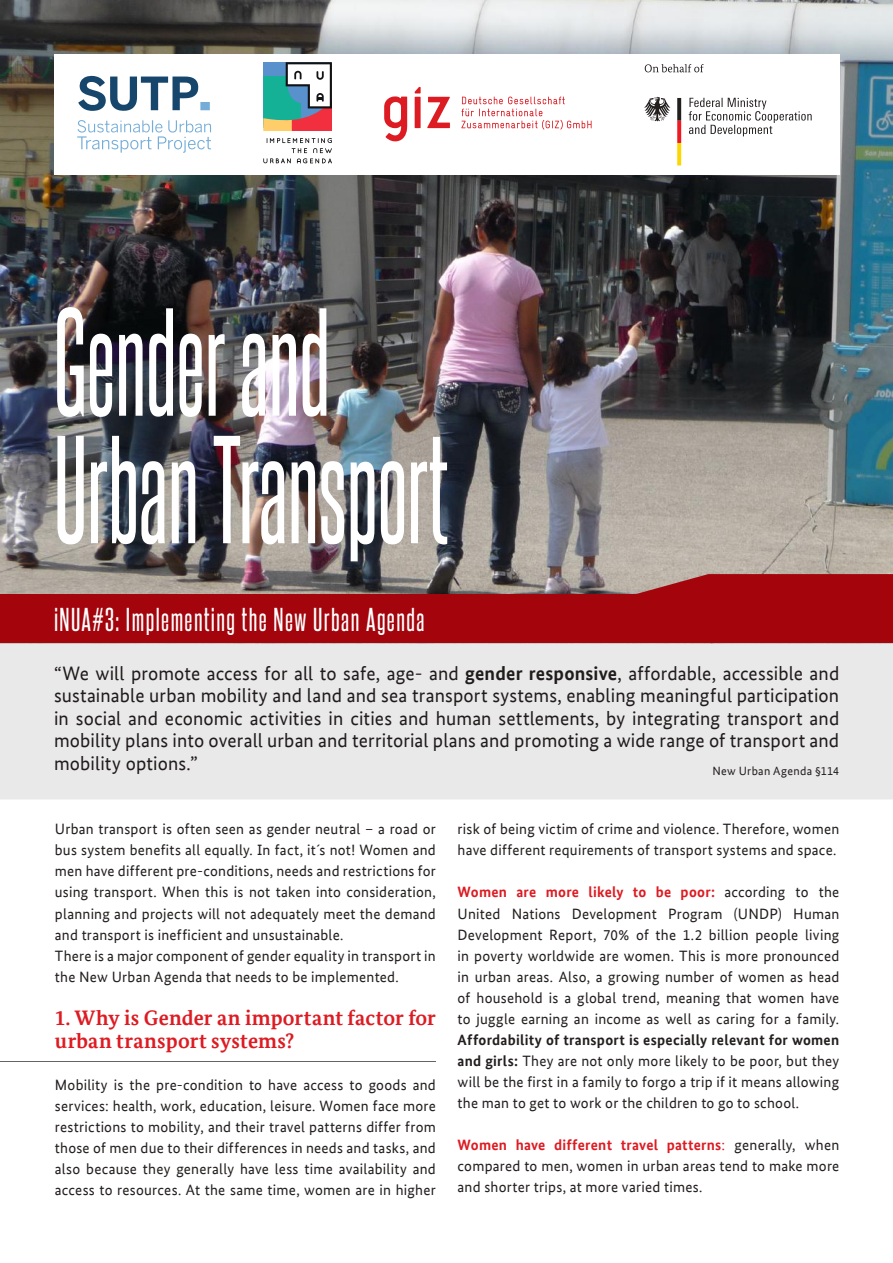
<style>
.page{position:relative;width:893px;height:1263px;background:#fff}
.page>*{position:absolute;margin:0;border:0;box-sizing:border-box;transform-origin:0 0}
.t1{font:130.5px/127.5px "Steelfish Rg";color:#fff;scale:.78 1}
.t2{font:28.5px "Steelfish Rg";letter-spacing:.05em;color:#fff}
.t3{font:700 21px/22.5px "Bundes Serif Office";letter-spacing:.01em;color:#dd1b22}
.t4{font:19.5px/22.5px "Bundes Sans Office";letter-spacing:.005em;color:#241f1f;text-align:justify}
.t5{font:15px/21px "Bundes Sans Office";letter-spacing:.015em;color:#241f1f;text-align:justify}
.t6{font:12px "Bundes Sans Office";letter-spacing:.025em;color:#241f1f}
.s1{font-weight:700}
.s2{font-weight:700;color:#dd1b22}
.s3{color:#dd1b22}
</style>
<div class="page">
<img style="left:0;top:0;width:893px;height:595px">
<div style="left:0;top:595px;width:893px;height:48px;background:#a4040b"></div>
<div style="left:54px;top:54px;width:785px;height:120px;background:#fff"></div>
<svg style="left:384px;top:96px;width:23px;height:46px"></svg>
<svg style="left:427px;top:97px;width:23px;height:31px"></svg>
<svg style="left:415px;top:87px;width:6px;height:41px"></svg>
<svg style="left:461px;top:97px;width:131px;height:33px"></svg>
<svg style="left:78px;top:76px;width:132px;height:35px"></svg>
<svg style="left:77px;top:120px;width:134px;height:33px"></svg>
<svg style="left:608px;top:574px;width:285px;height:21px;background:#a8292c"></svg>
<div style="left:0;top:643px;width:893px;height:156px;background:#eae9ea"></div>
<svg style="left:644px;top:97px;width:26px;height:24px"></svg>
<svg style="left:677px;top:98px;width:4px;height:67px"></svg>
<svg style="left:689px;top:98px;width:123px;height:38px"></svg>
<svg style="left:645px;top:64px;width:59px;height:8px"></svg>
<div style="left:54px;top:665px;width:785px;height:117px;background:#eae9ea"></div>
<hr style="left:0;top:1061px;width:436px;height:1px;background:#656365">
<svg style="left:263px;top:138px;width:69px;height:25px"></svg>
<svg style="left:263px;top:62px;width:69px;height:69px"></svg>
<h1 class="t1" style="left:54px;top:295px;width:507px">Gender and<br>Urban Transport</h1>
<h2 class="t2" style="left:54px;top:601px;width:372px">iNUA#3: Implementing the New Urban Agenda</h2>
<p class="t4" style="left:54px;top:662px;width:787px">“We will promote access for all to safe, age- and <span class="s1">gender responsive</span>, affordable, accessible and sustainable urban mobility and land and sea transport systems, enabling meaningful participation in social and economic activities in cities and human settlements, by integrating transport and mobility plans into overall urban and territorial plans and promoting a wide range of transport and mobility options.”</p>
<p class="t6" style="left:712px;top:764px;width:128px">New Urban Agenda §114</p>
<p class="t5" style="left:55px;top:819px;width:382px;text-align:left">Urban transport is often seen as gender neutral – a road or bus system benefits all equally. In fact, it´s not! Women and men have different pre-conditions, needs and restrictions for using transport. When this is not taken into consideration, planning and projects will not adequately meet the demand and transport is inefficient and unsustainable.<br>There is a major component of gender equality in transport in the New Urban Agenda that needs to be implemented.</p>
<h3 class="t3" style="left:55px;top:1006px;width:383px">1. Why is Gender an important factor for urban transport systems?</h3>
<p class="t5" style="left:55px;top:1074px;width:382px">Mobility is the pre-condition to have access to goods and services: health, work, education, leisure. Women face more restrictions to mobility, and their travel patterns differ from those of men due to their differences in needs and tasks, and also because they generally have less time availability and access to resources. At the same time, women are in higher</p>
<p class="t5" style="left:458px;top:819px;width:383px">risk of being victim of crime and violence. Therefore, women have different requirements of transport systems and space.</p>
<p class="t5" style="left:458px;top:882px;width:383px"><span class="s2">Women are more likely to be poor:</span> according to the United Nations Development Program (UNDP) Human Development Report, 70% of the 1.2 billion people living in poverty worldwide are women. This is more pronounced in urban areas. Also, a growing number of women as head of household is a global trend, meaning that women have to juggle earning an income as well as caring for a family.</p>
<p class="t5" style="left:458px;top:1029px;width:383px"><span class="s1">Affordability of transport is especially relevant for women and girls:</span> They are not only more likely to be poor, but they will be the first in a family to forgo a trip if it means allowing the man to get to work or the children to go to school.</p>
<p class="t5" style="left:458px;top:1134px;width:383px"><span class="s2">Women have different travel patterns</span><span class="s3">:</span> generally, when compared to men, women in urban areas tend to make more and shorter trips, at more varied times.</p>
</div>
